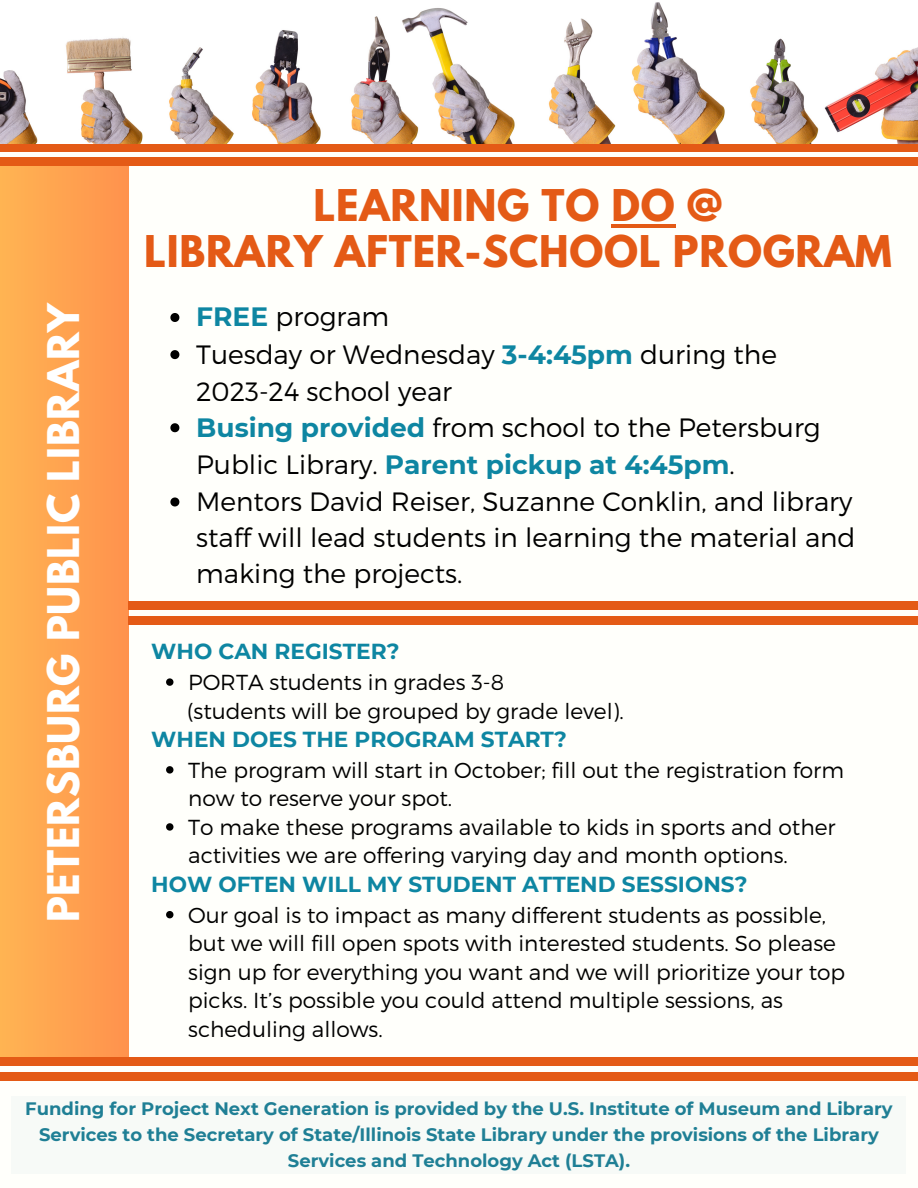
<style>
.page{position:relative;width:918px;height:1188px;background:#fffffb}
.page>*{position:absolute;margin:0;border:0;box-sizing:border-box;transform-origin:0 0}
.t1{font:700 38.7px "League Spartan";letter-spacing:.02em;color:#e45a16}
.t2{font:700 38.7px "League Spartan";letter-spacing:.02em;color:#fff}
.t3{font:300 26.4px/37.2px "Montserrat";color:#000}
.t4{font:300 21.75px/28.5px "Montserrat";color:#000}
.t5{font:700 21.75px "Montserrat";color:#0e86a2}
.t6{font:700 18px/25.8px "Montserrat";color:#1f7f95;text-align:center}
.s1{font-weight:700;color:#0e86a2}
</style>
<div class="page">
<div style="left:0;top:163px;width:128px;height:894px;background:linear-gradient(to right,#ffb452,#ff924d)"></div>
<div style="left:0;top:158px;width:918px;height:8px;background:#e45a16"></div>
<div style="left:0;top:143px;width:918px;height:9px;background:#e45a16"></div>
<div style="left:0;top:1072px;width:918px;height:8px;background:#e45a16"></div>
<div style="left:0;top:1057px;width:918px;height:9px;background:#e45a16"></div>
<div style="left:128px;top:616px;width:790px;height:9px;background:#e45a16"></div>
<div style="left:128px;top:601px;width:790px;height:9px;background:#e45a16"></div>
<div style="left:12px;top:1096px;width:894px;height:77px;background:#f4f8f6"></div>
<img style="left:0;top:2px;width:918px;height:141px">
<svg style="left:170px;top:313px;width:9px;height:9px"></svg>
<svg style="left:170px;top:350px;width:9px;height:9px"></svg>
<svg style="left:170px;top:423px;width:9px;height:9px"></svg>
<svg style="left:170px;top:497px;width:9px;height:9px"></svg>
<svg style="left:166px;top:678px;width:7px;height:8px"></svg>
<svg style="left:166px;top:766px;width:7px;height:8px"></svg>
<svg style="left:166px;top:823px;width:7px;height:8px"></svg>
<svg style="left:166px;top:911px;width:7px;height:7px"></svg>
<hr style="left:612px;top:224px;width:64px;height:3px;background:#e45a16">
<p class="t2" style="left:44px;top:922px;width:623px;rotate:-90deg">PETERSBURG PUBLIC LIBRARY</p>
<p class="t1" style="left:313px;top:186px;width:411px">LEARNING TO DO @</p>
<p class="t1" style="left:144px;top:232px;width:749px">LIBRARY AFTER-SCHOOL PROGRAM</p>
<p class="t3" style="left:196px;top:297px;width:194px"><span class="s1">FREE</span> program</p>
<p class="t3" style="left:196px;top:334px;width:582px">Tuesday or Wednesday <span class="s1">3-4:45pm</span> during the<br>2023-24 school year</p>
<p class="t3" style="left:196px;top:407px;width:626px"><span class="s1">Busing provided</span> from school to the Petersburg<br>Public Library. <span class="s1">Parent pickup at 4:45pm</span>.</p>
<p class="t3" style="left:196px;top:482px;width:661px;line-height:36px">Mentors David Reiser, Suzanne Conklin, and library staff will lead students in learning the material and making the projects.</p>
<p class="t5" style="left:151px;top:638px;width:250px">WHO CAN REGISTER?</p>
<p class="t4" style="left:188px;top:667px;width:317px">PORTA students in grades 3-8</p>
<p class="t4" style="left:187px;top:695px;width:438px">(students will be grouped by grade level).</p>
<p class="t5" style="left:151px;top:726px;width:417px">WHEN DOES THE PROGRAM START?</p>
<p class="t4" style="left:188px;top:755px;width:657px">The program will start in October; fill out the registration form now to reserve your spot.</p>
<p class="t4" style="left:188px;top:812px;width:649px">To make these programs available to kids in sports and other activities we are offering varying day and month options.</p>
<p class="t4" style="left:188px;top:900px;width:659px">Our goal is to impact as many different students as possible, but we will fill open spots with interested students. So please sign up for everything you want and we will prioritize your top picks. It’s possible you could attend multiple sessions, as scheduling allows.</p>
<p class="t5" style="left:151px;top:871px;width:598px">HOW OFTEN WILL MY STUDENT ATTEND SESSIONS?</p>
<p class="t6" style="left:25px;top:1096px;width:869px">Funding for Project Next Generation is provided by the U.S. Institute of Museum and Library<br>Services to the Secretary of State/Illinois State Library under the provisions of the Library<br>Services and Technology Act (LSTA).</p>
</div>
